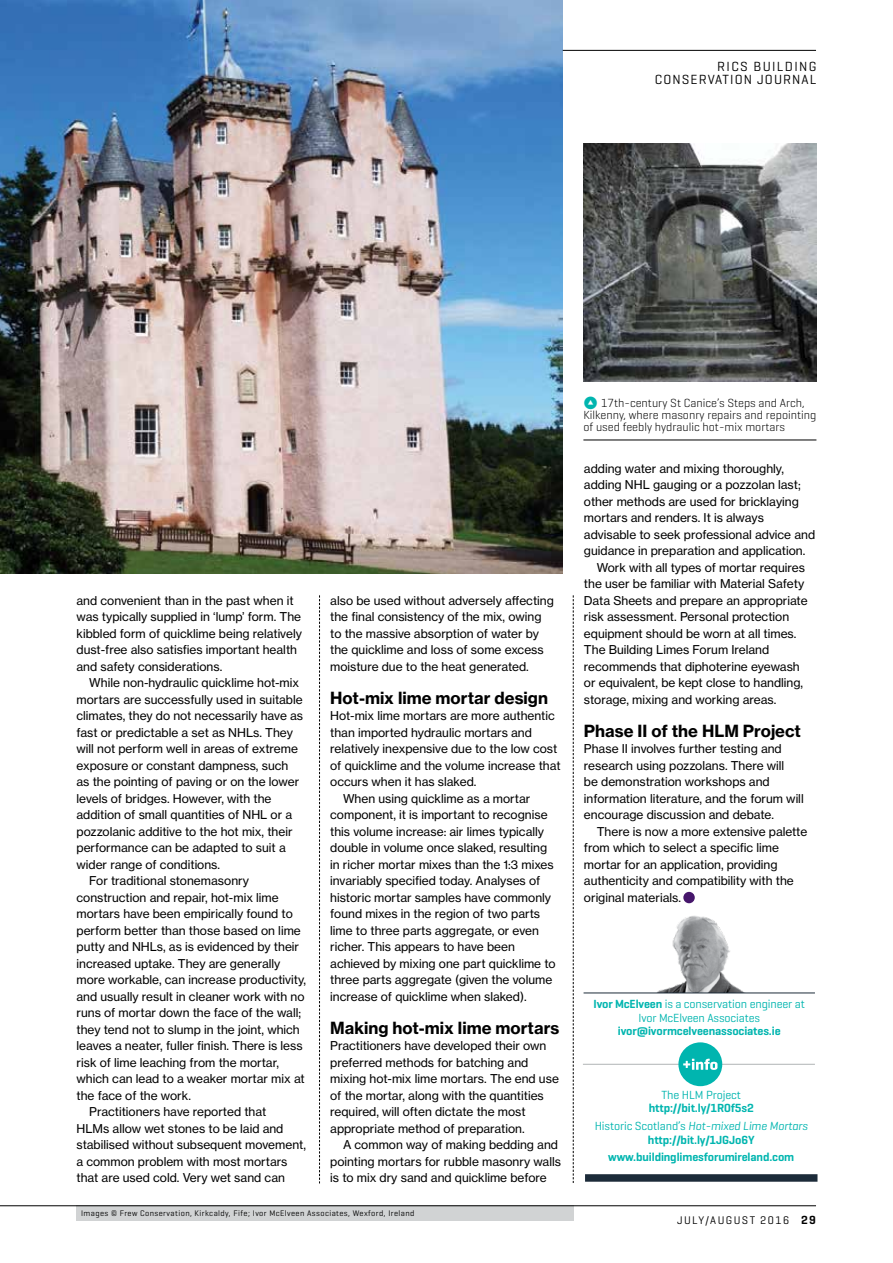
<style>
.page{position:relative;width:893px;height:1263px;background:#fff}
.page>*{position:absolute;margin:0;border:0;box-sizing:border-box;transform-origin:0 0}
.t1{font:16.5px "N Haas Grotesk TX Std 75 Bd";color:#000}
.t2{font:13.5px/13.5px "Geogrotesque";letter-spacing:.08em;color:#000;text-align:right}
.t3{font:12px/16.5px "N Haas Grotesk TX Std 55 Rg";color:#000}
.t4{font:600 12px/17.7px "Geogrotesque";letter-spacing:-.01em;color:#00b5af;text-align:center}
.t5{font:300 12px/12px "Geogrotesque";color:#000}
.t6{font:12px/13.5px "Geogrotesque";letter-spacing:-.01em;color:#00b5af;text-align:center}
.t7{font:11.25px "Geogrotesque";letter-spacing:.13em;color:#000}
.t8{font:8.25px "Geogrotesque";letter-spacing:.05em;color:#000}
.s1{font-weight:600}
.s2{font-weight:400}
.s3{font-weight:400;font-style:italic}
.s4{font-weight:600;font-size:12px}
</style>
<div class="page">
<img style="left:0;top:0;width:563px;height:573px">
<svg style="left:319px;top:595px;width:1px;height:588px"></svg>
<svg style="left:573px;top:595px;width:1px;height:588px"></svg>
<div style="left:77px;top:1205px;width:497px;height:16px;background:#d1d3d4"></div>
<hr style="left:0;top:1205px;width:816px;height:1px;background:#000">
<hr style="left:563px;top:50px;width:253px;height:1px;background:#000">
<img style="left:656px;top:915px;width:91px;height:78px">
<hr style="left:584px;top:993px;width:231px;height:1px;background:#1c2b39">
<div style="left:585px;top:1174px;width:232px;height:8px;background:#1c2b39"></div>
<hr style="left:583px;top:1064px;width:232px;height:1px;background:#b1b4b6">
<div style="left:678px;top:1042px;width:44px;height:44px;background:#00b5af;border-radius:50%"></div>
<svg style="left:683px;top:1059px;width:34px;height:11px"></svg>
<img style="left:584px;top:144px;width:232px;height:238px">
<hr style="left:583px;top:440px;width:233px;height:1px;background:#000">
<svg style="left:683px;top:891px;width:12px;height:13px"></svg>
<p class="t2" style="left:655px;top:59px;width:163px">RICS BUILDING<br>CONSERVATION JOURNAL</p>
<p class="t3" style="left:77px;top:592px;width:227px">and convenient than in the past when it was typically supplied in ‘lump’ form. The kibbled form of quicklime being relatively dust-free also satisfies important health and safety considerations.</p>
<p class="t3" style="left:89px;top:674px;width:211px">While non-hydraulic quicklime hot-mix</p>
<p class="t3" style="left:77px;top:691px;width:228px">mortars are successfully used in suitable</p>
<p class="t3" style="left:77px;top:707px;width:228px">climates, they do not necessarily have as</p>
<p class="t3" style="left:77px;top:724px;width:218px">fast or predictable a set as NHLs. They</p>
<p class="t3" style="left:77px;top:740px;width:223px">will not perform well in areas of extreme</p>
<p class="t3" style="left:77px;top:757px;width:213px">exposure or constant dampness, such</p>
<p class="t3" style="left:77px;top:773px;width:224px">as the pointing of paving or on the lower</p>
<p class="t3" style="left:77px;top:790px;width:196px">levels of bridges. However, with the</p>
<p class="t3" style="left:77px;top:806px;width:217px">addition of small quantities of NHL or a</p>
<p class="t3" style="left:77px;top:823px;width:218px">pozzolanic additive to the hot mix, their</p>
<p class="t3" style="left:77px;top:839px;width:211px">performance can be adapted to suit a</p>
<p class="t3" style="left:77px;top:856px;width:145px">wider range of conditions.</p>
<p class="t3" style="left:89px;top:872px;width:161px">For traditional stonemasonry</p>
<p class="t3" style="left:77px;top:889px;width:204px">construction and repair, hot-mix lime</p>
<p class="t3" style="left:77px;top:905px;width:218px">mortars have been empirically found to</p>
<p class="t3" style="left:77px;top:922px;width:226px">perform better than those based on lime</p>
<p class="t3" style="left:77px;top:938px;width:224px">putty and NHLs, as is evidenced by their</p>
<p class="t3" style="left:77px;top:955px;width:205px">increased uptake. They are generally</p>
<p class="t3" style="left:77px;top:971px;width:231px">more workable, can increase productivity,</p>
<p class="t3" style="left:77px;top:988px;width:229px">and usually result in cleaner work with no</p>
<p class="t3" style="left:77px;top:1004px;width:226px">runs of mortar down the face of the wall;</p>
<p class="t3" style="left:77px;top:1021px;width:225px">they tend not to slump in the joint, which</p>
<p class="t3" style="left:77px;top:1037px;width:228px">leaves a neater, fuller finish. There is less</p>
<p class="t3" style="left:77px;top:1054px;width:204px">risk of lime leaching from the mortar,</p>
<p class="t3" style="left:77px;top:1070px;width:230px">which can lead to a weaker mortar mix at</p>
<p class="t3" style="left:77px;top:1087px;width:116px">the face of the work.</p>
<p class="t3" style="left:89px;top:1103px;width:178px">Practitioners have reported that</p>
<p class="t3" style="left:77px;top:1120px;width:208px">HLMs allow wet stones to be laid and</p>
<p class="t3" style="left:77px;top:1136px;width:231px">stabilised without subsequent movement,</p>
<p class="t3" style="left:77px;top:1153px;width:213px">a common problem with most mortars</p>
<p class="t3" style="left:77px;top:1169px;width:210px">that are used cold. Very wet sand can</p>
<p class="t3" style="left:330px;top:592px;width:225px">also be used without adversely affecting the final consistency of the mix, owing to the massive absorption of water by the quicklime and loss of some excess moisture due to the heat generated.</p>
<h1 class="t1" style="left:330px;top:687px;width:219px">Hot-mix lime mortar design</h1>
<p class="t3" style="left:330px;top:707px;width:226px">Hot-mix lime mortars are more authentic</p>
<p class="t3" style="left:330px;top:724px;width:203px">than imported hydraulic mortars and</p>
<p class="t3" style="left:330px;top:740px;width:229px">relatively inexpensive due to the low cost</p>
<p class="t3" style="left:330px;top:757px;width:232px">of quicklime and the volume increase that</p>
<p class="t3" style="left:330px;top:773px;width:148px">occurs when it has slaked.</p>
<p class="t3" style="left:343px;top:790px;width:189px">When using quicklime as a mortar</p>
<p class="t3" style="left:330px;top:806px;width:219px">component, it is important to recognise</p>
<p class="t3" style="left:330px;top:823px;width:215px">this volume increase: air limes typically</p>
<p class="t3" style="left:330px;top:839px;width:218px">double in volume once slaked, resulting</p>
<p class="t3" style="left:330px;top:856px;width:225px">in richer mortar mixes than the 1:3 mixes</p>
<p class="t3" style="left:330px;top:872px;width:212px">invariably specified today. Analyses of</p>
<p class="t3" style="left:330px;top:889px;width:222px">historic mortar samples have commonly</p>
<p class="t3" style="left:330px;top:905px;width:211px">found mixes in the region of two parts</p>
<p class="t3" style="left:330px;top:922px;width:210px">lime to three parts aggregate, or even</p>
<p class="t3" style="left:330px;top:938px;width:186px">richer. This appears to have been</p>
<p class="t3" style="left:330px;top:955px;width:227px">achieved by mixing one part quicklime to</p>
<p class="t3" style="left:330px;top:971px;width:224px">three parts aggregate (given the volume</p>
<p class="t3" style="left:330px;top:988px;width:198px">increase of quicklime when slaked).</p>
<h1 class="t1" style="left:330px;top:1017px;width:231px">Making hot-mix lime mortars</h1>
<p class="t3" style="left:330px;top:1037px;width:230px">Practitioners have developed their own preferred methods for batching and mixing hot-mix lime mortars. The end use of the mortar, along with the quantities required, will often dictate the most appropriate method of preparation.</p>
<p class="t3" style="left:330px;top:1136px;width:232px;text-indent:13px">A common way of making bedding and pointing mortars for rubble masonry walls is to mix dry sand and quicklime before</p>
<p class="t8" style="left:81px;top:1208px;width:335px">Images © Frew Conservation, Kirkcaldy, Fife; Ivor McElveen Associates, Wexford, Ireland</p>
<p class="t5" style="left:583px;top:397px;width:234px;text-indent:18px">17th-century St Canice’s Steps and Arch,<br>Kilkenny, where masonry repairs and repointing of used feebly hydraulic hot-mix mortars</p>
<p class="t3" style="left:584px;top:460px;width:202px">adding water and mixing thoroughly,</p>
<p class="t3" style="left:584px;top:476px;width:218px">adding NHL gauging or a pozzolan last;</p>
<p class="t3" style="left:584px;top:493px;width:216px">other methods are used for bricklaying</p>
<p class="t3" style="left:584px;top:509px;width:181px">mortars and renders. It is always</p>
<p class="t3" style="left:584px;top:526px;width:233px">advisable to seek professional advice and</p>
<p class="t3" style="left:584px;top:542px;width:223px">guidance in preparation and application.</p>
<p class="t3" style="left:597px;top:559px;width:210px">Work with all types of mortar requires</p>
<p class="t3" style="left:584px;top:575px;width:222px">the user be familiar with Material Safety</p>
<p class="t3" style="left:584px;top:592px;width:225px">Data Sheets and prepare an appropriate</p>
<p class="t3" style="left:584px;top:608px;width:207px">risk assessment. Personal protection</p>
<p class="t3" style="left:584px;top:625px;width:214px">equipment should be worn at all times.</p>
<p class="t3" style="left:584px;top:641px;width:187px">The Building Limes Forum Ireland</p>
<p class="t3" style="left:584px;top:658px;width:217px">recommends that diphoterine eyewash</p>
<p class="t3" style="left:584px;top:674px;width:221px">or equivalent, be kept close to handling,</p>
<p class="t3" style="left:584px;top:691px;width:194px">storage, mixing and working areas.</p>
<h1 class="t1" style="left:584px;top:720px;width:219px">Phase II of the HLM Project</h1>
<p class="t3" style="left:584px;top:740px;width:221px">Phase II involves further testing and research using pozzolans. There will<br>be demonstration workshops and information literature, and the forum will encourage discussion and debate.</p>
<p class="t3" style="left:584px;top:823px;width:225px;text-indent:13px">There is now a more extensive palette from which to select a specific lime mortar for an application, providing authenticity and compatibility with the original materials.</p>
<p class="t6" style="left:594px;top:997px;width:213px"><span class="s1">Ivor McElveen</span> is a conservation engineer at<br>Ivor McElveen Associates</p>
<p class="t4" style="left:618px;top:1022px;width:164px">ivor@ivormcelveenassociates.ie</p>
<p class="t6" style="left:662px;top:1088px;width:81px">The HLM Project</p>
<p class="t4" style="left:595px;top:1099px;width:215px">http://bit.ly/1R0f5s2<br><span class="s2">Historic Scotland’s</span> <span class="s3">Hot-mixed Lime Mortars</span></p>
<p class="t4" style="left:608px;top:1130px;width:188px">http://bit.ly/1JGJo6Y www.buildinglimesforumireland.com</p>
<p class="t7" style="left:677px;top:1213px;width:140px">JULY/AUGUST 2016 <span class="s4">29</span></p>
</div>
